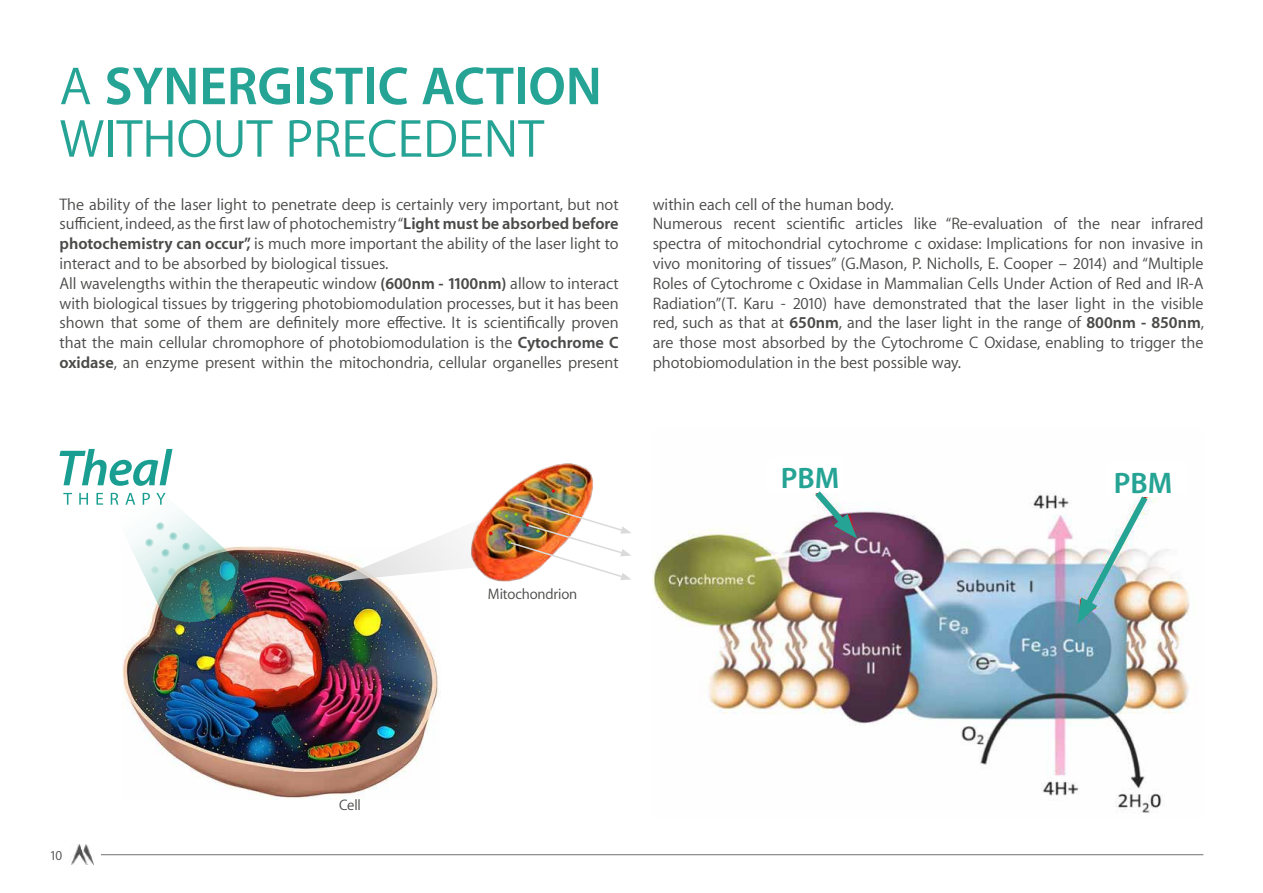
<style>
.page{position:relative;width:1263px;height:893px;background:#fff}
.page>*{position:absolute;margin:0;border:0;box-sizing:border-box;transform-origin:0 0}
.t1{font:700 54px "Myriad Set Pro";color:#25a394}
.t2{font:54px "Myriad Set Pro Text";color:#25a394}
.t3{font:700 30px "Myriad Set Pro";color:#25a394}
.t4{font:16.5px/19.8px "Myriad Set Pro Text";color:#4a4a49}
.t5{font:15px "Myriad Set Pro Text";letter-spacing:-.01em;color:#4a4a49}
.t6{font:13.5px "Myriad Set Pro Text";color:#4a4a49}
.s1{font-family:"Myriad Set Pro Text";font-weight:400}
.s2{font-family:"Myriad Set Pro";font-weight:700}
</style>
<div class="page">
<img style="left:653px;top:493px;width:537px;height:320px">
<img style="left:122px;top:546px;width:317px;height:253px">
<svg style="left:60px;top:449px;width:179px;height:179px"></svg>
<svg style="left:161px;top:549px;width:9px;height:9px"></svg>
<svg style="left:145px;top:538px;width:9px;height:9px"></svg>
<svg style="left:151px;top:566px;width:9px;height:9px"></svg>
<svg style="left:167px;top:568px;width:9px;height:9px"></svg>
<svg style="left:188px;top:566px;width:9px;height:9px"></svg>
<svg style="left:186px;top:582px;width:9px;height:9px"></svg>
<svg style="left:163px;top:588px;width:9px;height:9px"></svg>
<svg style="left:198px;top:544px;width:9px;height:9px"></svg>
<svg style="left:216px;top:550px;width:9px;height:9px"></svg>
<svg style="left:214px;top:563px;width:9px;height:9px"></svg>
<svg style="left:156px;top:522px;width:9px;height:9px"></svg>
<svg style="left:169px;top:532px;width:9px;height:9px"></svg>
<svg style="left:182px;top:542px;width:9px;height:9px"></svg>
<img style="left:510px;top:463px;width:84px;height:26px">
<img style="left:327px;top:489px;width:304px;height:93px">
<div style="left:1106px;top:463px;width:70px;height:33px;background:#fff"></div>
<svg style="left:809px;top:491px;width:48px;height:48px"></svg>
<img style="left:1076px;top:493px;width:77px;height:131px">
<hr style="left:101px;top:854px;width:1102px;height:1px;background:#706f6f">
<img style="left:71px;top:845px;width:23px;height:20px">
<h1 class="t1" style="left:60px;top:44px;width:544px"><span class="s1">A</span> SYNERGISTIC ACTION</h1>
<h1 class="t2" style="left:60px;top:97px;width:486px">WITHOUT PRECEDENT</h1>
<p class="t4" style="left:60px;top:193px;width:561px">The ability of the laser light to penetrate deep is certainly very important, but not sufficient, indeed, as the first law of photochemistry “<span class="s2">Light must be absorbed before photochemistry can occur”,</span> is much more important the ability of the laser light to interact and to be absorbed by biological tissues.<br>All wavelengths within the therapeutic window <span class="s2">(600nm - 1100nm)</span> allow to interact with biological tissues by triggering photobiomodulation processes, but it has been shown that some of them are definitely more effective. It is scientifically proven that the main cellular chromophore of photobiomodulation is the <span class="s2">Cytochrome C oxidase</span>, an enzyme present within the mitochondria, cellular organelles present</p>
<p class="t4" style="left:653px;top:193px;width:553px">within each cell of the human body.<br>Numerous recent scientific articles like “Re-evaluation of the near infrared spectra of mitochondrial cytochrome c oxidase: Implications for non invasive in vivo monitoring of tissues” (G.Mason, P. Nicholls, E. Cooper – 2014) and “Multiple Roles of Cytochrome c Oxidase in Mammalian Cells Under Action of Red and IR-A Radiation”(T. Karu - 2010) have demonstrated that the laser light in the visible red, such as that at <span class="s2">650nm</span>, and the laser light in the range of <span class="s2">800nm - 850nm</span>, are those most absorbed by the Cytochrome C Oxidase, enabling to trigger the photobiomodulation in the best possible way.</p>
<p class="t5" style="left:488px;top:582px;width:91px">Mitochondrion</p>
<h2 class="t3" style="left:781px;top:455px;width:60px">PBM</h2>
<h2 class="t3" style="left:1114px;top:460px;width:60px">PBM</h2>
<p class="t6" style="left:50px;top:845px;width:14px">10</p>
<p class="t5" style="left:339px;top:794px;width:23px">Cell</p>
</div>
